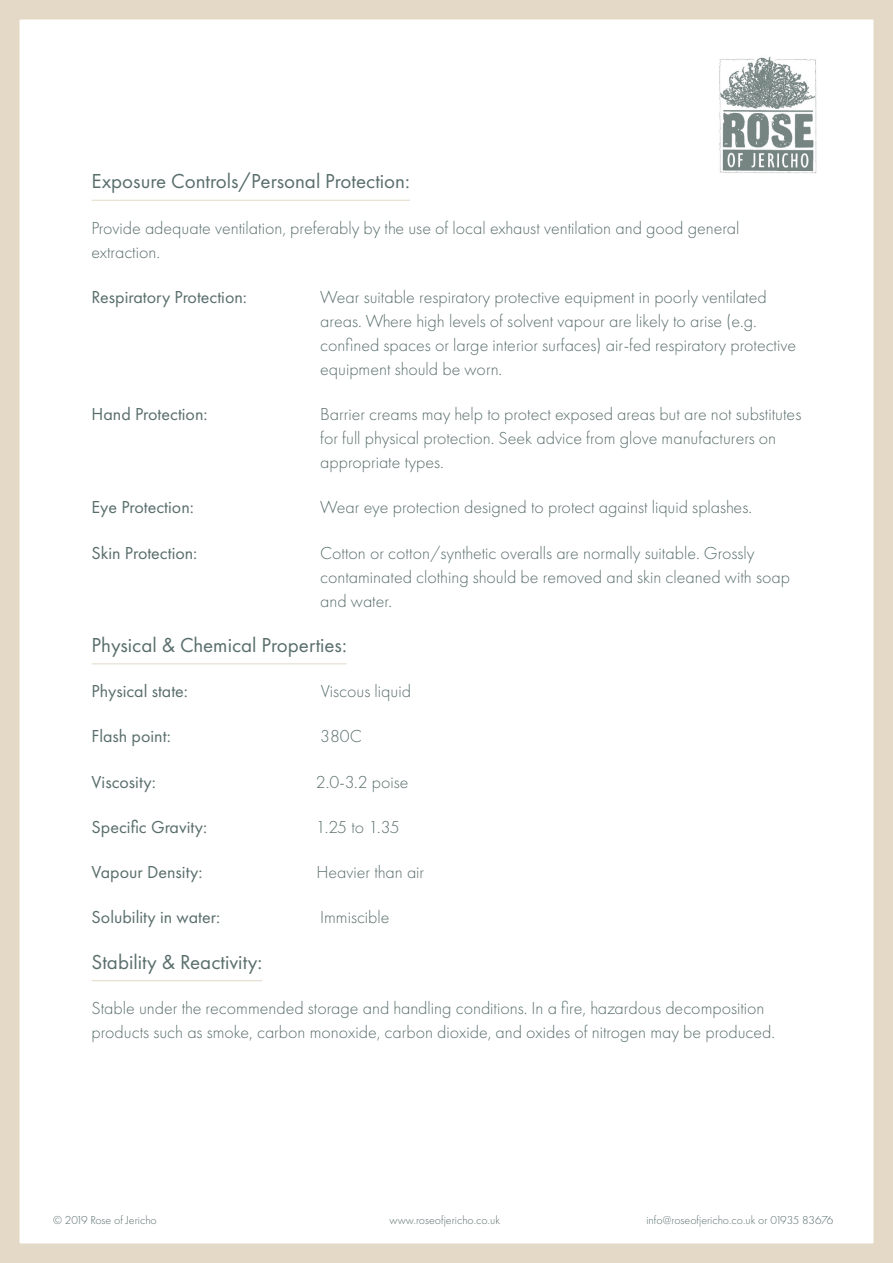
<style>
.page{position:relative;width:893px;height:1263px;background:#fff}
.page>*{position:absolute;margin:0;border:0;box-sizing:border-box;transform-origin:0 0}
.t1{font:21px "Futura PT";color:#596e6c}
.t2{font:300 18px/24px "Futura PT";color:#596e6c}
.t3{font:18px "Futura PT";color:#596e6c}
.t4{font:300 12px "Futura PT";color:#596e6c}
</style>
<div class="page">
<div style="left:0;top:0;width:893px;height:1263px;border:20px solid #e4d9c7"></div>
<img style="left:719px;top:56px;width:98px;height:118px">
<hr style="left:92px;top:200px;width:318px;height:1px;background:#e4d9c7">
<hr style="left:92px;top:663px;width:255px;height:1px;background:#e4d9c7">
<hr style="left:92px;top:980px;width:170px;height:1px;background:#e4d9c7">
<p class="t1" style="left:92px;top:169px;width:320px">Exposure Controls/Personal Protection:</p>
<p class="t2" style="left:92px;top:216px;width:649px">Provide adequate ventilation, preferably by the use of local exhaust ventilation and good general extraction.</p>
<p class="t3" style="left:92px;top:286px;width:157px">Respiratory Protection:</p>
<p class="t2" style="left:320px;top:285px;width:477px">Wear suitable respiratory protective equipment in poorly ventilated areas. Where high levels of solvent vapour are likely to arise (e.g. confined spaces or large interior surfaces) air-fed respiratory protective equipment should be worn.</p>
<p class="t3" style="left:92px;top:403px;width:118px">Hand Protection:</p>
<p class="t2" style="left:320px;top:402px;width:483px">Barrier creams may help to protect exposed areas but are not substitutes for full physical protection. Seek advice from glove manufacturers on appropriate types.</p>
<p class="t3" style="left:92px;top:497px;width:104px">Eye Protection:</p>
<p class="t2" style="left:320px;top:495px;width:433px">Wear eye protection designed to protect against liquid splashes.</p>
<p class="t3" style="left:92px;top:542px;width:107px">Skin Protection:</p>
<p class="t2" style="left:320px;top:541px;width:471px">Cotton or cotton/synthetic overalls are normally suitable. Grossly contaminated clothing should be removed and skin cleaned with soap and water.</p>
<p class="t1" style="left:92px;top:632px;width:257px">Physical &amp; Chemical Properties:</p>
<p class="t3" style="left:92px;top:680px;width:98px">Physical state:</p>
<p class="t2" style="left:321px;top:679px;width:92px">Viscous liquid</p>
<p class="t3" style="left:92px;top:726px;width:81px">Flash point:</p>
<p class="t2" style="left:320px;top:724px;width:43px">380C</p>
<p class="t3" style="left:92px;top:771px;width:66px">Viscosity:</p>
<p class="t2" style="left:316px;top:770px;width:94px">2.0-3.2 poise</p>
<p class="t3" style="left:92px;top:816px;width:117px">Specific Gravity:</p>
<p class="t2" style="left:316px;top:815px;width:85px">1.25 to 1.35</p>
<p class="t3" style="left:92px;top:861px;width:112px">Vapour Density:</p>
<p class="t2" style="left:316px;top:860px;width:109px">Heavier than air</p>
<p class="t3" style="left:92px;top:907px;width:130px">Solubility in water:</p>
<p class="t2" style="left:320px;top:905px;width:71px">Immiscible</p>
<p class="t1" style="left:92px;top:949px;width:172px">Stability &amp; Reactivity:</p>
<p class="t2" style="left:92px;top:996px;width:685px">Stable under the recommended storage and handling conditions. In a fire, hazardous decomposition products such as smoke, carbon monoxide, carbon dioxide, and oxides of nitrogen may be produced.</p>
<p class="t4" style="left:53px;top:1213px;width:105px">© 2019 Rose of Jericho</p>
<p class="t4" style="left:390px;top:1213px;width:112px">www.roseofjericho.co.uk</p>
<p class="t4" style="left:646px;top:1213px;width:189px">info@roseofjericho.co.uk or 01935 83676</p>
</div>
